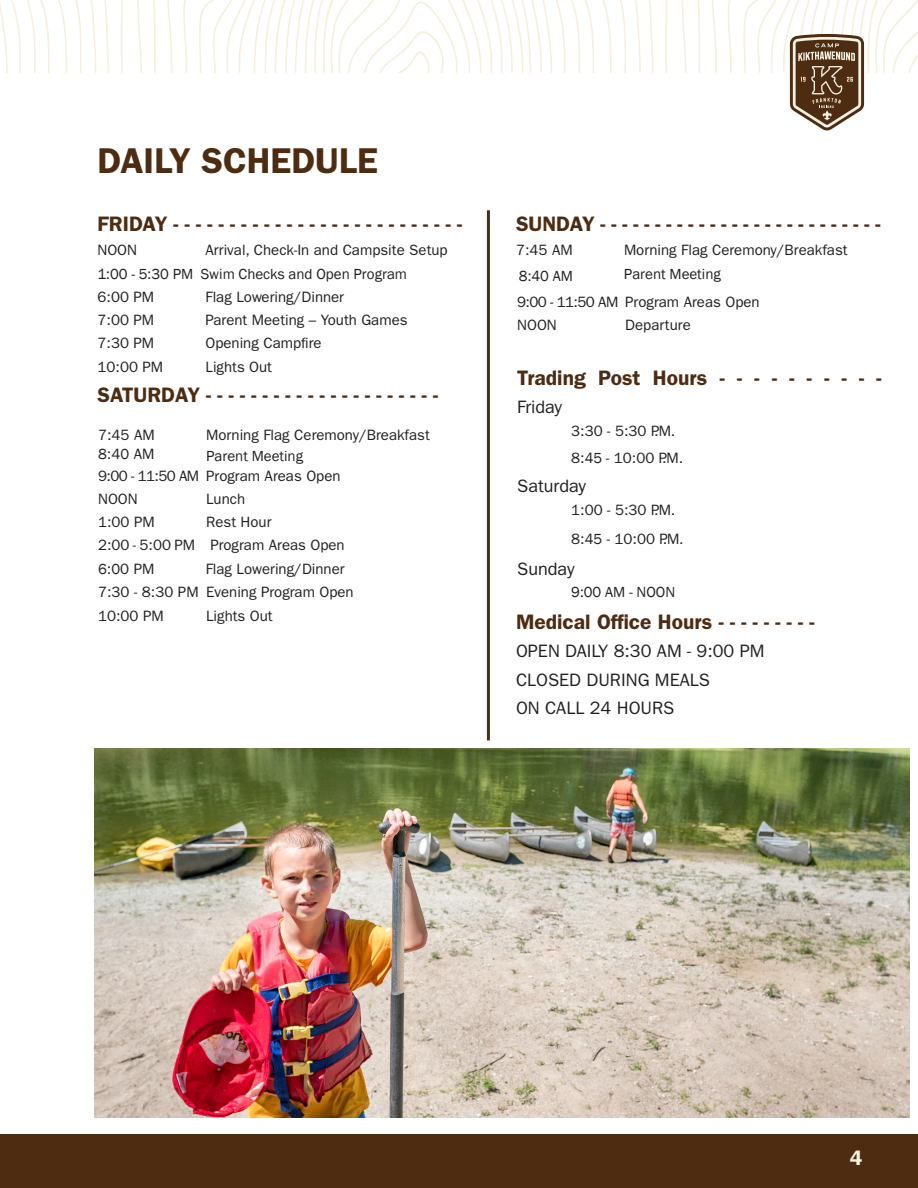
<style>
.page{position:relative;width:918px;height:1188px;background:#fff}
.page>*{position:absolute;margin:0;border:0;box-sizing:border-box;transform-origin:0 0}
.Subhead{font:600 36px "ITC Franklin Gothic Std";color:#4d2c12}
.text{font:600 21px "ITC Franklin Gothic Std";color:#4d2c12}
.Sub-subhead{font:600 21px "ITC Franklin Gothic Std";color:#4d2c12}
.t1{font:600 21px "ITC Franklin Gothic Std";color:#f6f2df}
.text-2{font:18px "ITC Franklin Gothic Std";color:#231f20}
.text-3{font:15px/23.4px "ITC Franklin Gothic Std";color:#231f20}
.text-4{font:15px "Franklin Gothic";color:#231f20}
.t2{font:15px "Franklin Gothic";color:#221e1f}
.s1{font-family:"Franklin Gothic"}
</style>
<div class="page">
<div style="left:0;top:1134px;width:918px;height:54px;background:#4d2c12"></div>
<svg style="left:0;top:0;width:918px;height:130px"></svg>
<hr style="left:487px;top:210px;width:3px;height:530px;background:#4d2c12">
<img style="left:94px;top:749px;width:815px;height:369px">
<p class="Subhead" style="left:98px;top:140px;width:282px">DAILY SCHEDULE</p>
<p class="Sub-subhead" style="left:98px;top:212px;width:366px">FRIDAY - - - - - - - - - - - - - - - - - - - - - - - - - -</p>
<p class="text-3" style="left:98px;top:238px;width:41px">NOON</p>
<p class="text-3" style="left:206px;top:238px;width:244px">Arrival, Check-In and Campsite Setup</p>
<p class="text-4" style="left:98px;top:265px;width:311px">1:00 - 5:30 PM Swim Checks and Open Program</p>
<p class="text-3" style="left:98px;top:285px;width:58px">6:00 PM</p>
<p class="text-3" style="left:206px;top:285px;width:140px">Flag Lowering/Dinner</p>
<p class="text-3" style="left:98px;top:308px;width:58px">7:00 PM</p>
<p class="text-3" style="left:206px;top:308px;width:204px">Parent Meeting – Youth Games</p>
<p class="text-3" style="left:98px;top:332px;width:58px">7:30 PM</p>
<p class="text-3" style="left:206px;top:332px;width:118px">Opening Campfire</p>
<p class="text-3" style="left:98px;top:355px;width:67px">10:00 PM</p>
<p class="text-3" style="left:206px;top:355px;width:68px">Lights Out</p>
<p class="text" style="left:98px;top:383px;width:342px">SATURDAY - - - - - - - - - - - - - - - - - - - - -</p>
<p class="text-3" style="left:98px;top:423px;width:58px">7:45 AM</p>
<p class="text-3" style="left:206px;top:423px;width:225px">Morning Flag Ceremony/Breakfast</p>
<p class="text-3" style="left:98px;top:464px;width:244px">9:00 - 11:50 AM Program Areas Open</p>
<p class="text-3" style="left:98px;top:487px;width:41px">NOON</p>
<p class="text-3" style="left:206px;top:487px;width:40px">Lunch</p>
<p class="text-3" style="left:98px;top:511px;width:58px">1:00 PM</p>
<p class="text-3" style="left:206px;top:511px;width:67px">Rest Hour</p>
<p class="text-3" style="left:98px;top:534px;width:248px">2:00 - 5:00 PM Program Areas Open<br><span class="s1">6</span>:<span class="s1">0</span>0 PM</p>
<p class="text-3" style="left:98px;top:442px;width:58px"><span class="s1">8</span>:4<span class="s1">0</span> AM</p>
<p class="text-4" style="left:206px;top:447px;width:98px">Parent Meeting</p>
<p class="text-3" style="left:98px;top:557px;width:257px;text-indent:108px">Flag Lowering/Dinner<br>7:30 - 8:30 PM Evening Program Open<br>10:00 PM</p>
<p class="text-3" style="left:206px;top:604px;width:68px">Lights Out</p>
<p class="Sub-subhead" style="left:516px;top:212px;width:366px">SUNDAY - - - - - - - - - - - - - - - - - - - - - - - - - -</p>
<p class="text-3" style="left:516px;top:238px;width:58px">7:45 AM</p>
<p class="text-3" style="left:624px;top:238px;width:225px">Morning Flag Ceremony/Breakfast</p>
<p class="text-3" style="left:517px;top:290px;width:244px">9:00 - 11:50 AM Program Areas Open<br>NOON</p>
<p class="t2" style="left:519px;top:266px;width:56px">8:40 AM</p>
<p class="t2" style="left:624px;top:265px;width:98px">Parent Meeting</p>
<p class="text-3" style="left:625px;top:314px;width:67px">Departure</p>
<p class="text" style="left:517px;top:365px;width:366px">Trading Post Hours - - - - - - - - - -</p>
<p class="text-2" style="left:517px;top:396px;width:46px">Friday</p>
<p class="text-3" style="left:571px;top:417px;width:114px;line-height:27px">3:30 - 5:30 P.M.<br>8:<span class="s1">45</span> - 10:00 P.M.</p>
<p class="text-2" style="left:517px;top:475px;width:70px">Saturday</p>
<p class="text-3" style="left:571px;top:495px;width:114px;line-height:29.4px">1:00 - 5:30 P.M.<br>8:<span class="s1">45</span> - 10:00 P.M<span class="s1">.</span></p>
<p class="text-2" style="left:517px;top:559px;width:59px">Sunday</p>
<p class="text-4" style="left:571px;top:582px;width:105px">9:00 AM - NOON</p>
<p class="text" style="left:516px;top:609px;width:300px">Medical Office Hours - - - - - - - - -</p>
<p class="text-2" style="left:516px;top:641px;width:250px">OPEN DAILY 8:30 AM - 9:00 PM</p>
<p class="text-2" style="left:516px;top:669px;width:196px">CLOSED DURING MEALS</p>
<p class="text-2" style="left:516px;top:698px;width:160px">ON CALL 24 HOURS</p>
<p class="t1" style="left:850px;top:1146px;width:14px">4</p>
</div>
